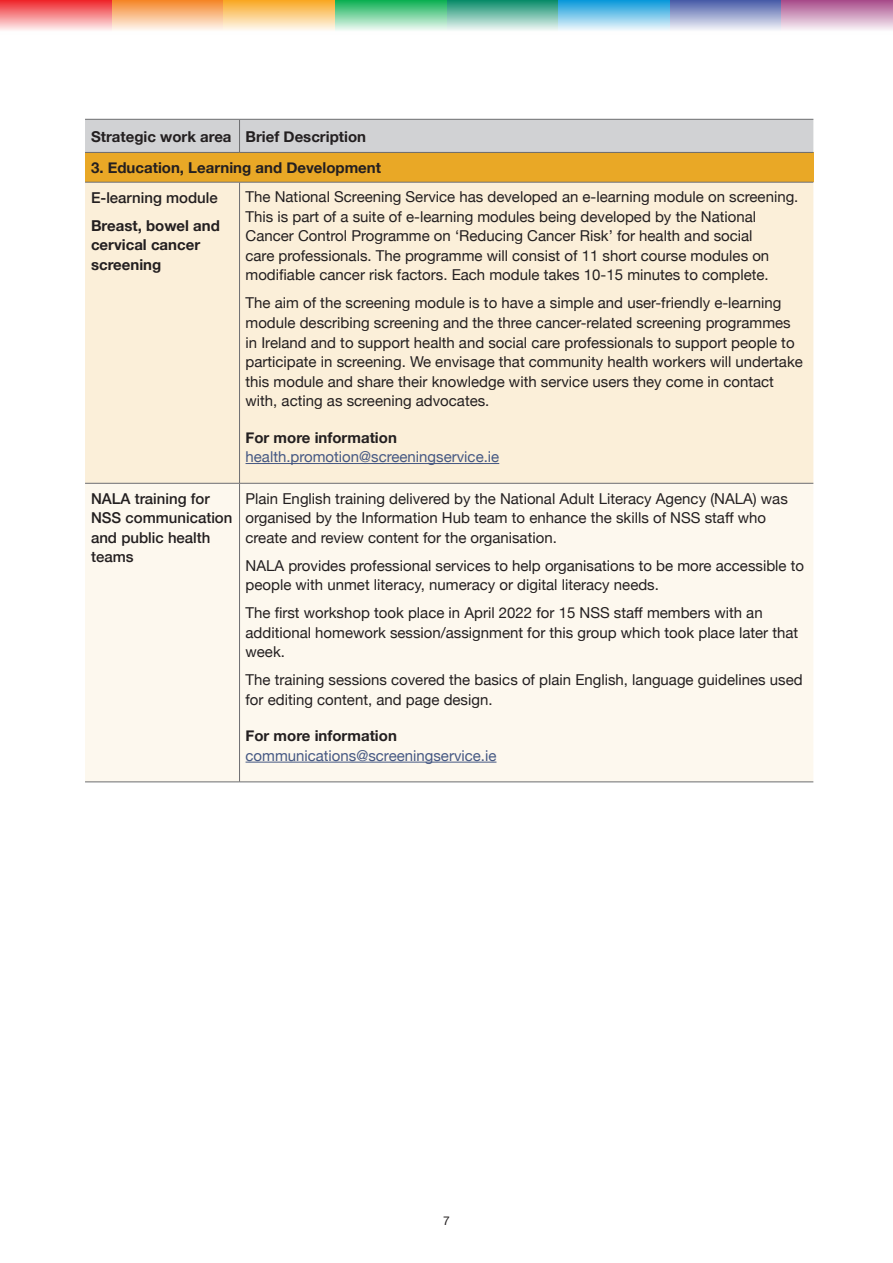
<style>
.page{position:relative;width:893px;height:1263px;background:#fff}
.page>*{position:absolute;margin:0;border:0;box-sizing:border-box;transform-origin:0 0}
.body_text{font:15px/19.5px "Helvetica Neue";color:#231f20}
.body_text-2{font:15px/19.5px "Helvetica Neue";color:#455883}
.body_text-3{font:700 15px/19.5px "Helvetica Neue";color:#231f20}
.body_text-4{font:500 15px/19.5px "Helvetica Neue";color:#231f20}
.t1{font:12px "Helvetica Neue";color:#231f20}
.s1{font-weight:700;color:#231f20}
</style>
<div class="page">
<svg style="left:670px;top:0;width:111px;height:30px;background:#9ba6cf"></svg>
<svg style="left:781px;top:0;width:112px;height:30px;background:#cf9dbf"></svg>
<svg style="left:558px;top:0;width:112px;height:31px;background:#7dc8eb"></svg>
<svg style="left:446px;top:0;width:112px;height:31px;background:#7dc2af"></svg>
<svg style="left:335px;top:0;width:111px;height:31px;background:#7ed4a3"></svg>
<svg style="left:223px;top:0;width:112px;height:31px;background:#fbd08a"></svg>
<svg style="left:112px;top:0;width:111px;height:31px;background:#f9bf8d"></svg>
<svg style="left:0;top:0;width:112px;height:31px;background:#f58b8e"></svg>
<div style="left:85px;top:120px;width:728px;height:32px;background:#d1d2d4"></div>
<div style="left:85px;top:152px;width:728px;height:30px;background:#e9a826"></div>
<div style="left:85px;top:183px;width:728px;height:300px;background:#fbefd9"></div>
<div style="left:85px;top:484px;width:728px;height:298px;background:#fdf8ee"></div>
<hr style="left:85px;top:119px;width:155px;height:1px;background:#6c6d70">
<hr style="left:240px;top:119px;width:573px;height:1px;background:#6c6d70">
<hr style="left:239px;top:120px;width:1px;height:32px;background:#6c6d70">
<hr style="left:85px;top:152px;width:155px;height:1px;background:#6c6d70">
<hr style="left:240px;top:152px;width:573px;height:1px;background:#6c6d70">
<hr style="left:85px;top:182px;width:155px;height:1px;background:#6c6d70">
<hr style="left:240px;top:182px;width:573px;height:1px;background:#6c6d70">
<hr style="left:239px;top:182px;width:1px;height:301px;background:#6c6d70">
<hr style="left:85px;top:483px;width:155px;height:1px;background:#6c6d70">
<hr style="left:240px;top:483px;width:573px;height:1px;background:#6c6d70">
<hr style="left:239px;top:483px;width:1px;height:299px;background:#6c6d70">
<hr style="left:85px;top:782px;width:155px;height:1px;background:#6c6d70">
<hr style="left:240px;top:782px;width:573px;height:1px;background:#6c6d70">
<hr style="left:246px;top:463px;width:253px;height:1px;background:#455883">
<hr style="left:246px;top:762px;width:250px;height:1px;background:#455883">
<p class="body_text-3" style="left:91px;top:128px;width:142px">Strategic work area</p>
<p class="body_text-3" style="left:246px;top:128px;width:122px">Brief Description</p>
<p class="body_text-3" style="left:91px;top:158px;width:291px">3. Education, Learning and Development</p>
<p class="body_text-4" style="left:91px;top:187px;width:128px">E-learning module</p>
<p class="body_text-3" style="left:91px;top:216px;width:130px">Breast, bowel and cervical cancer screening</p>
<p class="body_text" style="left:246px;top:188px;width:554px">The National Screening Service has developed an e-learning module on screening.<br>This is part of a suite of e-learning modules being developed by the National Cancer Control Programme on ‘Reducing Cancer Risk’ for health and social<br>care professionals. The programme will consist of 11 short course modules on modifiable cancer risk factors. Each module takes 10-15 minutes to complete.</p>
<p class="body_text" style="left:246px;top:294px;width:559px">The aim of the screening module is to have a simple and user-friendly e-learning module describing screening and the three cancer-related screening programmes in Ireland and to support health and social care professionals to support people to participate in screening. We envisage that community health workers will undertake this module and share their knowledge with service users they come in contact with, acting as screening advocates.</p>
<p class="body_text-2" style="left:246px;top:428px;width:255px"><span class="s1">For more information </span>health.promotion@screeningservice.ie</p>
<p class="body_text-4" style="left:91px;top:488px;width:143px">NALA training for<br>NSS communication and public health teams</p>
<p class="body_text" style="left:246px;top:489px;width:544px">Plain English training delivered by the National Adult Literacy Agency (NALA) was organised by the Information Hub team to enhance the skills of NSS staff who create and review content for the organisation.</p>
<p class="body_text" style="left:246px;top:556px;width:560px">NALA provides professional services to help organisations to be more accessible to people with unmet literacy, numeracy or digital literacy needs.</p>
<p class="body_text" style="left:246px;top:604px;width:554px">The first workshop took place in April 2022 for 15 NSS staff members with an additional homework session/assignment for this group which took place later that week.</p>
<p class="body_text" style="left:246px;top:671px;width:559px">The training sessions covered the basics of plain English, language guidelines used for editing content, and page design.</p>
<p class="body_text-2" style="left:246px;top:727px;width:252px"><span class="s1">For more information </span>communications@screeningservice.ie</p>
<p class="t1" style="left:443px;top:1212px;width:8px">7</p>
</div>
